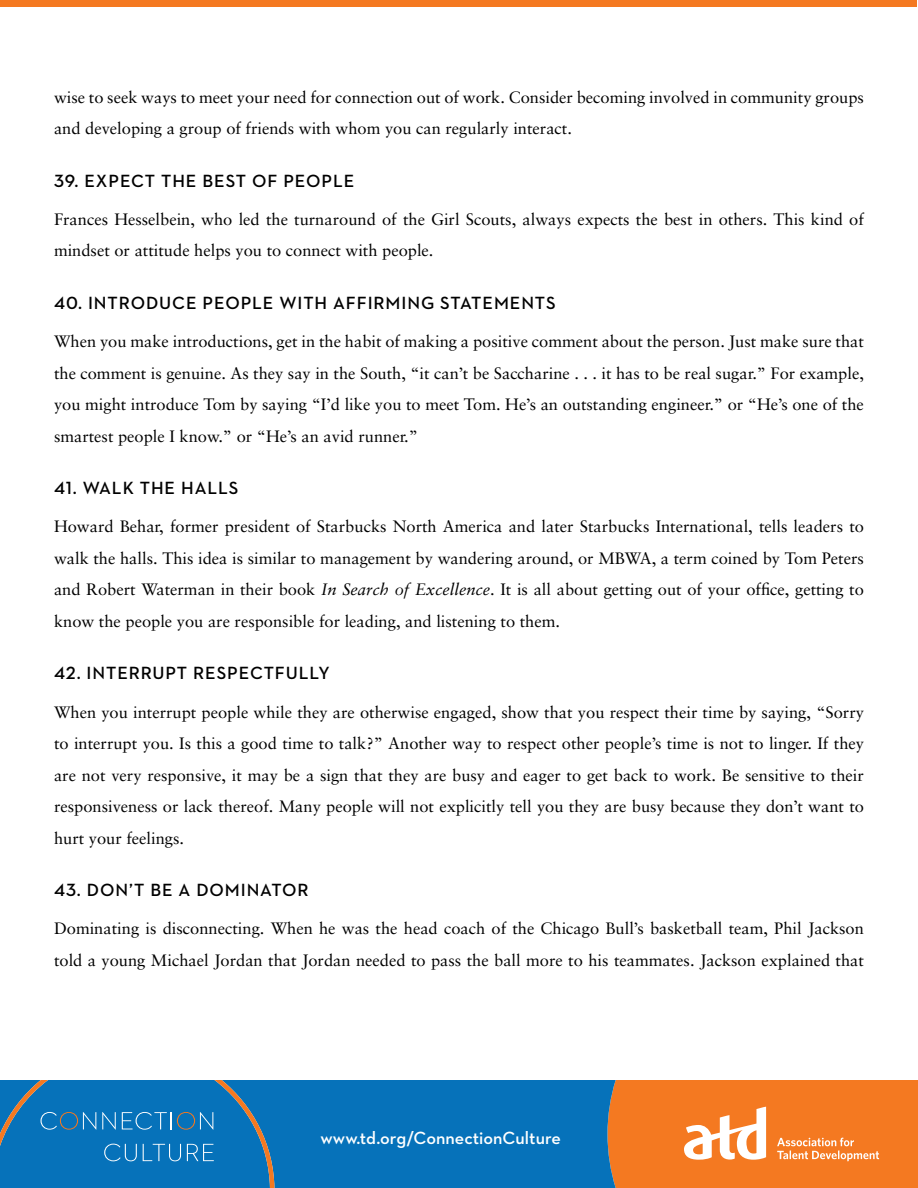
<style>
.page{position:relative;width:918px;height:1188px;background:#fff}
.page>*{position:absolute;margin:0;border:0;box-sizing:border-box;transform-origin:0 0}
.t1{font:600 18px "Neutraface 2 Text";letter-spacing:.05em;color:#000}
.t2{font:600 18px "Neutraface 2 Text";color:#fff}
.t3{font:16.5px/31.5px "Sabon";color:#000}
.s1{font-style:italic}
</style>
<div class="page">
<svg style="left:0;top:1080px;width:918px;height:108px;background:#59788b"></svg>
<div style="left:1px;top:0;width:916px;height:7px;background:#f47921"></div>
<p class="t3" style="left:54px;top:81px;width:811px">wise to seek ways to meet your need for connection out of work. Consider becoming involved in community groups and developing a group of friends with whom you can regularly interact.</p>
<p class="t1" style="left:54px;top:169px;width:302px">39. EXPECT THE BEST OF PEOPLE</p>
<p class="t3" style="left:54px;top:203px;width:812px">Frances Hesselbein, who led the turnaround of the Girl Scouts, always expects the best in others. This kind of mindset or attitude helps you to connect with people.</p>
<p class="t1" style="left:54px;top:291px;width:503px">40. INTRODUCE PEOPLE WITH AFFIRMING STATEMENTS</p>
<p class="t3" style="left:54px;top:326px;width:812px;text-align:justify">When you make introductions, get in the habit of making a positive comment about the person. Just make sure that the comment is genuine. As they say in the South, “it can’t be Saccharine . . . it has to be real sugar.” For example, you might introduce Tom by saying “I’d like you to meet Tom. He’s an outstanding engineer.” or “He’s one of the smartest people I know.” or “He’s an avid runner.”</p>
<p class="t1" style="left:54px;top:477px;width:186px">41. WALK THE HALLS</p>
<p class="t3" style="left:54px;top:511px;width:812px;text-align:justify">Howard Behar, former president of Starbucks North America and later Starbucks International, tells leaders to walk the halls. This idea is similar to management by wandering around, or MBWA, a term coined by Tom Peters and Robert Waterman in their book <span class="s1">In Search of Excellence</span>. It is all about getting out of your office, getting to know the people you are responsible for leading, and listening to them.</p>
<p class="t1" style="left:54px;top:662px;width:277px">42. INTERRUPT RESPECTFULLY</p>
<p class="t3" style="left:54px;top:696px;width:812px;text-align:justify">When you interrupt people while they are otherwise engaged, show that you respect their time by saying, “Sorry to interrupt you. Is this a good time to talk?” Another way to respect other people’s time is not to linger. If they are not very responsive, it may be a sign that they are busy and eager to get back to work. Be sensitive to their responsiveness or lack thereof. Many people will not explicitly tell you they are busy because they don’t want to hurt your feelings.</p>
<p class="t1" style="left:54px;top:879px;width:256px">43. DON’T BE A DOMINATOR</p>
<p class="t3" style="left:54px;top:913px;width:812px">Dominating is disconnecting. When he was the head coach of the Chicago Bull’s basketball team, Phil Jackson told a young Michael Jordan that Jordan needed to pass the ball more to his teammates. Jackson explained that</p>
<p class="t2" style="left:320px;top:1126px;width:242px">www.td.org/ConnectionCulture</p>
</div>
